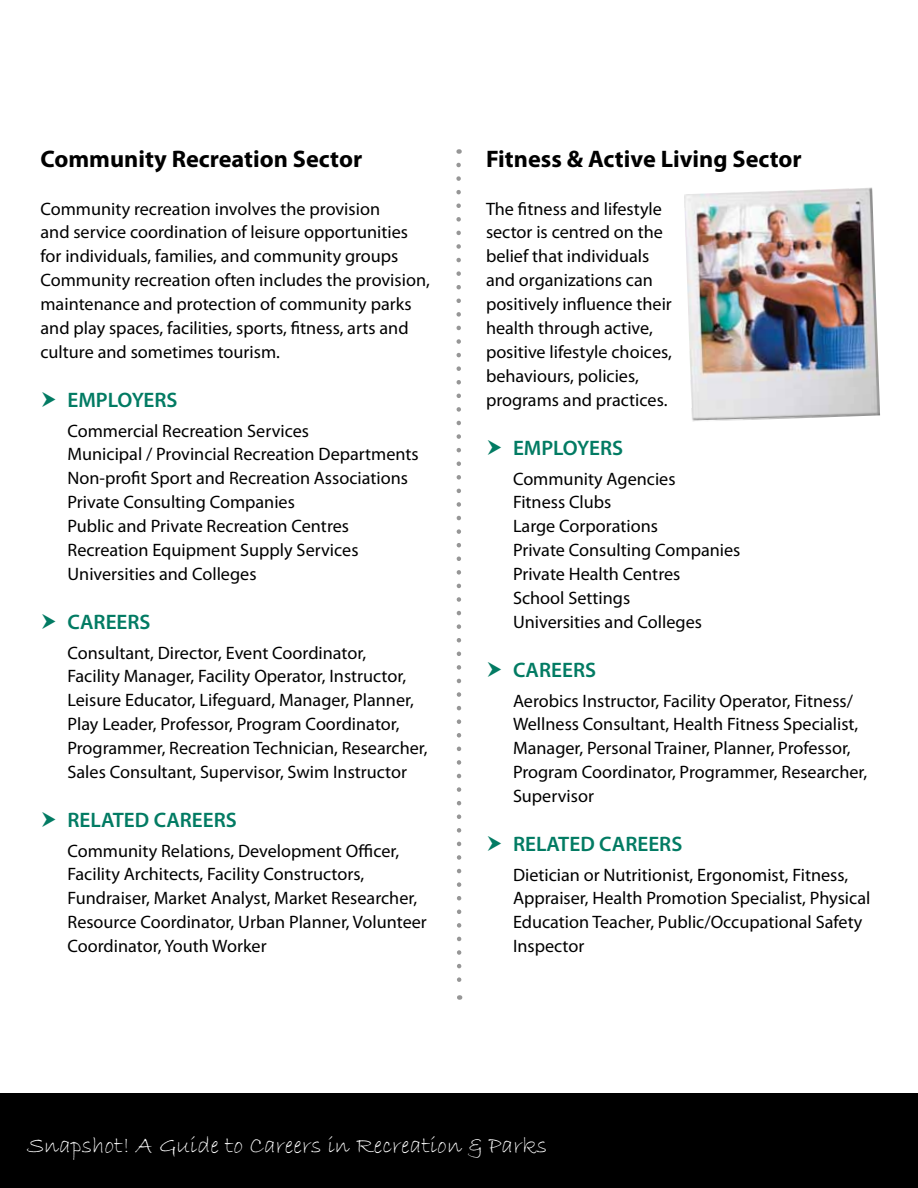
<style>
.page{position:relative;width:918px;height:1188px;background:#fff}
.page>*{position:absolute;margin:0;border:0;box-sizing:border-box;transform-origin:0 0}
.t1{font:700 24px "Myriad Pro";color:#000}
.t2{font:24px "Bradley Hand ITC";color:#fff}
.t3{font:600 21px "Myriad Pro";color:#027b63}
.t4{font:18px/24px "Myriad Pro";color:#000}
</style>
<div class="page">
<div style="left:0;top:1094px;width:918px;height:94px;background:#000"></div>
<svg style="left:456px;top:162px;width:7px;height:838px"></svg>
<img style="left:684px;top:188px;width:196px;height:234px">
<h1 class="t1" style="left:40px;top:143px;width:323px">Community Recreation Sector</h1>
<p class="t4" style="left:40px;top:196px;width:391px">Community recreation involves the provision<br>and service coordination of leisure opportunities for individuals, families, and community groups Community recreation often includes the provision, maintenance and protection of community parks and play spaces, facilities, sports, fitness, arts and culture and sometimes tourism.</p>
<p class="t3" style="left:68px;top:386px;width:112px">EMPLOYERS</p>
<p class="t4" style="left:68px;top:418px;width:353px">Commercial Recreation Services<br>Municipal / Provincial Recreation Departments Non-profit Sport and Recreation Associations Private Consulting Companies<br>Public and Private Recreation Centres Recreation Equipment Supply Services Universities and Colleges</p>
<p class="t3" style="left:68px;top:608px;width:85px">CAREERS</p>
<p class="t4" style="left:68px;top:640px;width:362px">Consultant, Director, Event Coordinator,<br>Facility Manager, Facility Operator, Instructor, Leisure Educator, Lifeguard, Manager, Planner, Play Leader, Professor, Program Coordinator, Programmer, Recreation Technician, Researcher, Sales Consultant, Supervisor, Swim Instructor</p>
<p class="t3" style="left:68px;top:806px;width:171px">RELATED CAREERS</p>
<p class="t4" style="left:68px;top:838px;width:361px">Community Relations, Development Officer, Facility Architects, Facility Constructors, Fundraiser, Market Analyst, Market Researcher, Resource Coordinator, Urban Planner, Volunteer Coordinator, Youth Worker</p>
<h1 class="t1" style="left:486px;top:143px;width:317px">Fitness &amp; Active Living Sector</h1>
<p class="t4" style="left:486px;top:196px;width:187px">The fitness and lifestyle sector is centred on the belief that individuals and organizations can positively influence their health through active, positive lifestyle choices, behaviours, policies, programs and practices.</p>
<p class="t3" style="left:513px;top:434px;width:112px">EMPLOYERS</p>
<p class="t4" style="left:513px;top:466px;width:229px">Community Agencies<br>Fitness Clubs<br>Large Corporations<br>Private Consulting Companies<br>Private Health Centres<br>School Settings<br>Universities and Colleges</p>
<p class="t3" style="left:513px;top:656px;width:85px">CAREERS</p>
<p class="t4" style="left:513px;top:688px;width:356px">Aerobics Instructor, Facility Operator, Fitness/ Wellness Consultant, Health Fitness Specialist, Manager, Personal Trainer, Planner, Professor, Program Coordinator, Programmer, Researcher, Supervisor</p>
<p class="t3" style="left:513px;top:830px;width:171px">RELATED CAREERS</p>
<p class="t4" style="left:513px;top:862px;width:359px">Dietician or Nutritionist, Ergonomist, Fitness, Appraiser, Health Promotion Specialist, Physical Education Teacher, Public/Occupational Safety Inspector</p>
<h1 class="t2" style="left:27px;top:1130px;width:522px">Snapshot! A Guide to Careers in Recreation &amp; Parks</h1>
</div>
